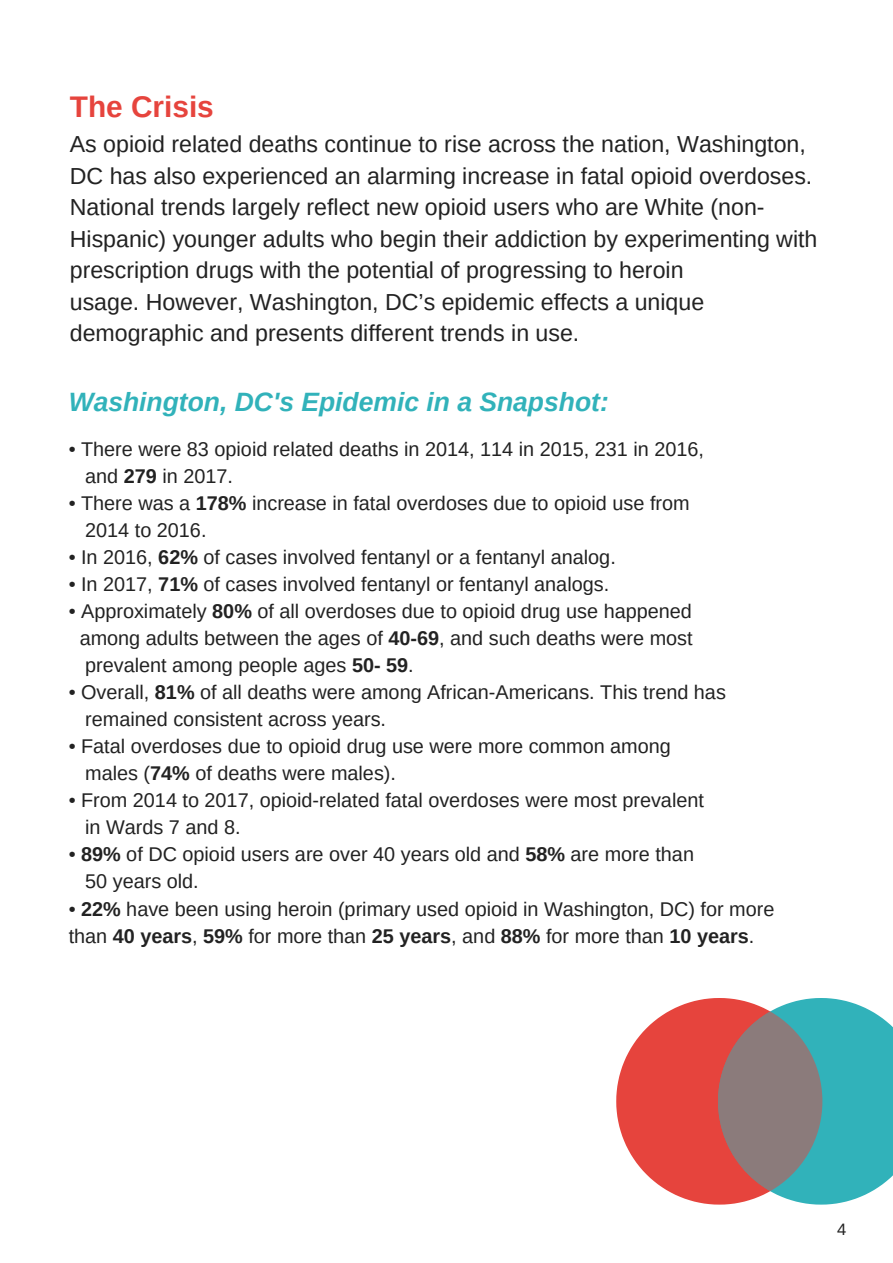
<style>
.page{position:relative;width:893px;height:1263px;background:#fff}
.page>*{position:absolute;margin:0;border:0;box-sizing:border-box;transform-origin:0 0}
.t1{font:700 29.85px "Arimo";color:#e6443d}
.t2{font:italic 700 26.55px "Arimo";color:#31b2ba}
.t3{font:23.25px/31.5px "Arimo";color:#222}
.t4{font:19.8px/27px "Arimo";color:#222}
.t5{font:16.5px "Arimo";color:#222}
.s1{font-weight:700;color:#212121}
.s2{font-weight:700}
</style>
<div class="page">
<svg style="left:616px;top:998px;width:277px;height:206px"></svg>
<div style="left:718px;top:1011px;width:104px;height:180px;background:#e6443d;border-radius:50%;opacity:.5"></div>
<h1 class="t1" style="left:70px;top:90px;width:146px">The Crisis</h1>
<p class="t3" style="left:70px;top:128px;width:749px">As opioid related deaths continue to rise across the nation, Washington, DC has also experienced an alarming increase in fatal opioid overdoses.<br>National trends largely reflect new opioid users who are White (non-Hispanic) younger adults who begin their addiction by experimenting with prescription drugs with the potential of progressing to heroin<br>usage. However, Washington, DC’s epidemic effects a unique demographic and presents different trends in use.</p>
<h2 class="t2" style="left:69px;top:387px;width:542px">Washington, DC's Epidemic in a Snapshot:</h2>
<p class="t4" style="left:85px;top:436px;width:620px;text-indent:-17px">• There were 83 opioid related deaths in 2014, 114 in 2015, 231 in 2016, and <span class="s1">279</span> in 2017.</p>
<p class="t4" style="left:85px;top:490px;width:606px;text-indent:-17px">• There was a <span class="s2">178%</span> increase in fatal overdoses due to opioid use from<br>2014 to 2016.</p>
<p class="t4" style="left:69px;top:544px;width:549px">• In 2016, <span class="s1">62%</span> of cases involved fentanyl or a fentanyl analog.</p>
<p class="t4" style="left:69px;top:571px;width:542px">• In 2017, <span class="s2">71%</span> of cases involved fentanyl or fentanyl analogs.</p>
<p class="t4" style="left:80px;top:598px;width:614px;text-align:justify;text-indent:-11px">• Approximately <span class="s2">80%</span> of all overdoses due to opioid drug use happened among adults between the ages of <span class="s2">40-69</span>, and such deaths were most prevalent among people ages <span class="s2">50- 59</span>.</p>
<p class="t4" style="left:85px;top:679px;width:642px;text-indent:-17px">• Overall, <span class="s2">81%</span> of all deaths were among African-Americans. This trend has remained consistent across years.</p>
<p class="t4" style="left:85px;top:733px;width:587px;text-indent:-17px">• Fatal overdoses due to opioid drug use were more common among males (<span class="s2">74%</span> of deaths were males).</p>
<p class="t4" style="left:85px;top:787px;width:620px;text-indent:-17px">• From 2014 to 2017, opioid-related fatal overdoses were most prevalent in Wards 7 and 8.</p>
<p class="t4" style="left:85px;top:841px;width:610px;text-indent:-17px">• <span class="s2">89%</span> of DC opioid users are over 40 years old and <span class="s2">58%</span> are more than<br>50 years old.</p>
<p class="t4" style="left:69px;top:895px;width:707px">• <span class="s2">22%</span> have been using heroin (primary used opioid in Washington, DC) for more than <span class="s2">40 years</span>, <span class="s2">59%</span> for more than <span class="s2">25 years</span>, and <span class="s2">88%</span> for more than <span class="s2">10 years</span>.</p>
<p class="t5" style="left:837px;top:1220px;width:11px">4</p>
</div>
